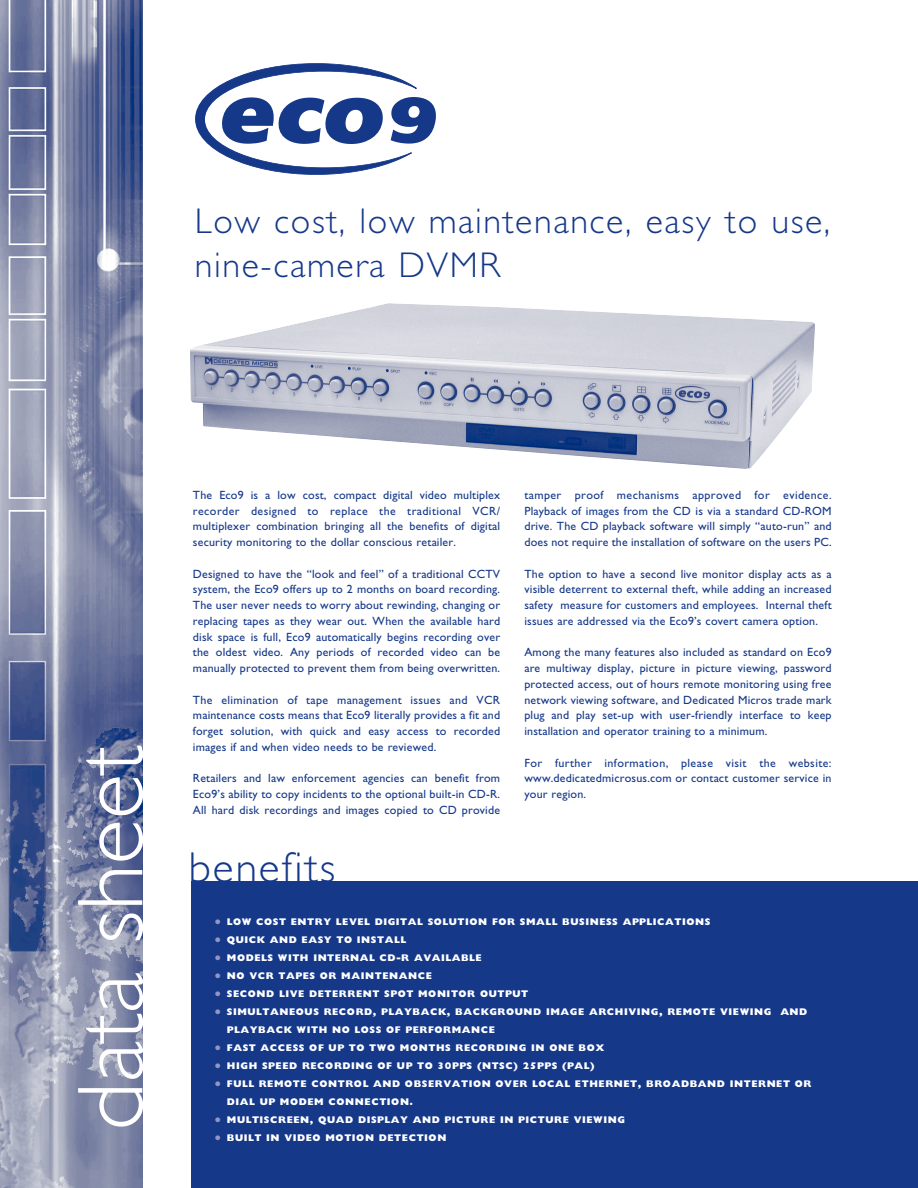
<style>
.page{position:relative;width:918px;height:1188px;background:#fff}
.page>*{position:absolute;margin:0;border:0;box-sizing:border-box;transform-origin:0 0}
.t1{font:300 94.5px "Gill Sans";color:#fff}
.t2{font:300 43.5px "Gill Sans";letter-spacing:.045em;color:#153889}
.t3{font:300 36px/43.2px "Gill Sans";letter-spacing:.045em;color:#153889}
.t4{font:12px/15.8px "Gill Sans";letter-spacing:.015em;color:#153889;text-align:justify}
.t5{font:800 9.75px/18px "Gill Sans";letter-spacing:.06em;color:#fff}
.s1{font-size:15px;color:#9296c4}
</style>
<div class="page">
<img style="left:190px;top:303px;width:625px;height:166px">
<div style="left:192px;top:881px;width:726px;height:307px;background:#153889"></div>
<img style="left:0;top:0;width:142px;height:1188px">
<svg style="left:195px;top:63px;width:240px;height:112px"></svg>
<h3 class="t3" style="left:195px;top:199px;width:637px">Low cost, low maintenance, easy to use, nine-camera DVMR</h3>
<h1 class="t1" style="left:54px;top:1130px;width:388px;rotate:-90deg">data sheet</h1>
<p class="t4" style="left:193px;top:487px;width:309px">The Eco9 is a low cost, compact digital video multiplex recorder designed to replace the traditional VCR/ multiplexer combination bringing all the benefits of digital security monitoring to the dollar conscious retailer.</p>
<p class="t4" style="left:193px;top:566px;width:309px">Designed to have the “look and feel” of a traditional CCTV system, the Eco9 offers up to 2 months on board recording.<br>The user never needs to worry about rewinding, changing or replacing tapes as they wear out. When the available hard disk space is full, Eco9 automatically begins recording over the oldest video. Any periods of recorded video can be manually protected to prevent them from being overwritten.</p>
<p class="t4" style="left:193px;top:692px;width:309px">The elimination of tape management issues and VCR maintenance costs means that Eco9 literally provides a fit and forget solution, with quick and easy access to recorded images if and when video needs to be reviewed.</p>
<p class="t4" style="left:193px;top:770px;width:309px">Retailers and law enforcement agencies can benefit from Eco9’s ability to copy incidents to the optional built-in CD-R.<br>All hard disk recordings and images copied to CD provide</p>
<h2 class="t2" style="left:189px;top:842px;width:148px">benefits</h2>
<p class="t4" style="left:524px;top:487px;width:309px">tamper proof mechanisms approved for evidence.<br>Playback of images from the CD is via a standard CD-ROM drive. The CD playback software will simply “auto-run” and does not require the installation of software on the users PC.</p>
<p class="t4" style="left:524px;top:566px;width:309px">The option to have a second live monitor display acts as a visible deterrent to external theft, while adding an increased safety measure for customers and employees. Internal theft issues are addressed via the Eco9’s covert camera option.</p>
<p class="t4" style="left:524px;top:644px;width:309px">Among the many features also included as standard on Eco9 are multiway display, picture in picture viewing, password protected access, out of hours remote monitoring using free network viewing software, and Dedicated Micros trade mark plug and play set-up with user-friendly interface to keep installation and operator training to a minimum.</p>
<p class="t4" style="left:524px;top:755px;width:309px">For further information, please visit the website: www.dedicatedmicrosus.com or contact customer service in your region.</p>
<p class="t5" style="left:214px;top:913px;width:498px"><span class="s1">•</span> LOW COST ENTRY LEVEL DIGITAL SOLUTION FOR SMALL BUSINESS APPLICATIONS</p>
<p class="t5" style="left:214px;top:931px;width:193px"><span class="s1">•</span> QUICK AND EASY TO INSTALL</p>
<p class="t5" style="left:214px;top:949px;width:269px"><span class="s1">•</span> MODELS WITH INTERNAL CD-R AVAILABLE</p>
<p class="t5" style="left:214px;top:967px;width:219px"><span class="s1">•</span> NO VCR TAPES OR MAINTENANCE</p>
<p class="t5" style="left:214px;top:985px;width:315px"><span class="s1">•</span> SECOND LIVE DETERRENT SPOT MONITOR OUTPUT</p>
<p class="t5" style="left:227px;top:1003px;width:582px;text-indent:-13px"><span class="s1">•</span> SIMULTANEOUS RECORD, PLAYBACK, BACKGROUND IMAGE ARCHIVING, REMOTE VIEWING AND<br>PLAYBACK WITH NO LOSS OF PERFORMANCE</p>
<p class="t5" style="left:214px;top:1039px;width:392px"><span class="s1">•</span> FAST ACCESS OF UP TO TWO MONTHS RECORDING IN ONE BOX</p>
<p class="t5" style="left:214px;top:1057px;width:382px"><span class="s1">•</span> HIGH SPEED RECORDING OF UP TO 30PPS (NTSC) 25PPS (PAL)</p>
<p class="t5" style="left:227px;top:1075px;width:586px;text-indent:-13px"><span class="s1">•</span> FULL REMOTE CONTROL AND OBSERVATION OVER LOCAL ETHERNET, BROADBAND INTERNET OR<br>DIAL UP MODEM CONNECTION.</p>
<p class="t5" style="left:214px;top:1111px;width:412px"><span class="s1">•</span> MULTISCREEN, QUAD DISPLAY AND PICTURE IN PICTURE VIEWING</p>
<p class="t5" style="left:214px;top:1129px;width:234px"><span class="s1">•</span> BUILT IN VIDEO MOTION DETECTION</p>
</div>
